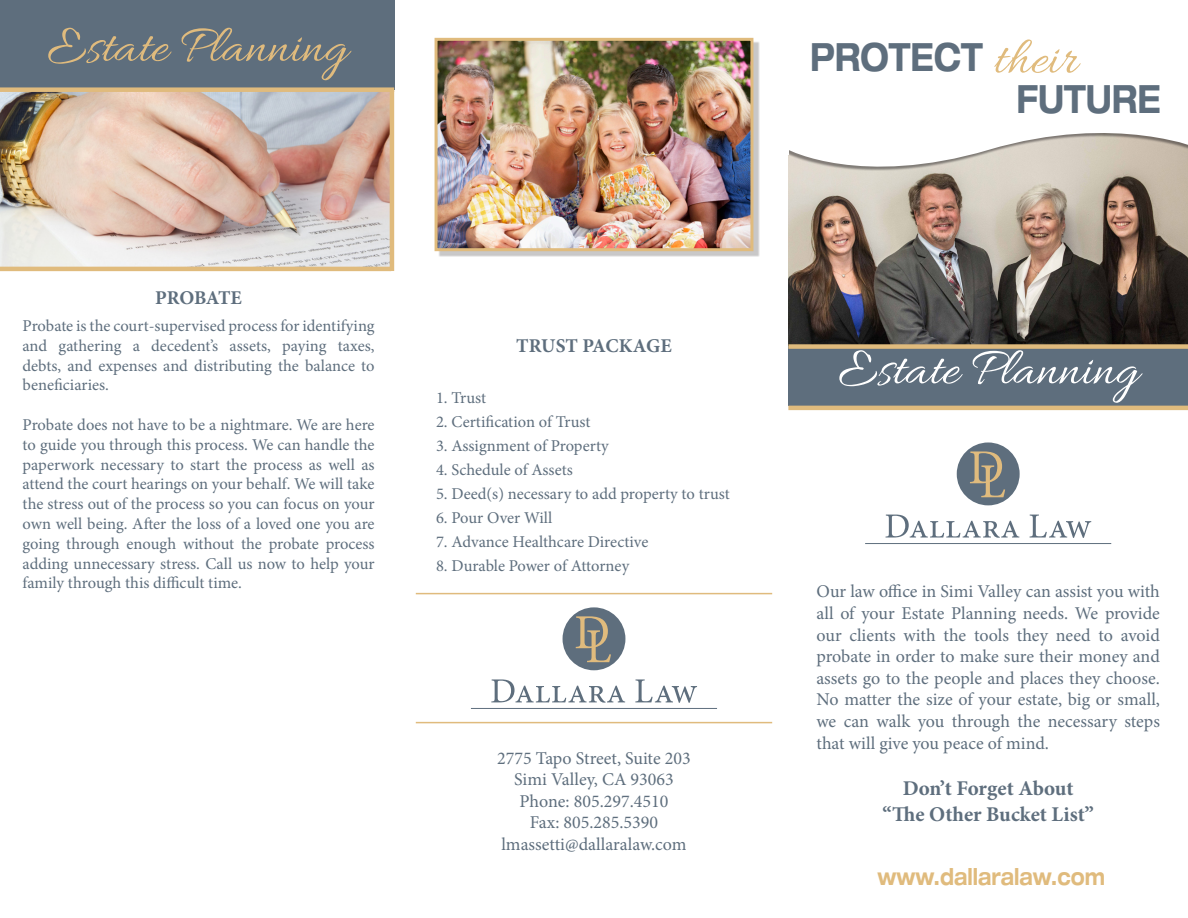
<style>
.page{position:relative;width:1188px;height:918px;background:#fff}
.page>*{position:absolute;margin:0;border:0;box-sizing:border-box;transform-origin:0 0}
.t1{font:54px "Allura";color:#fff}
.t2{font:54px "Allura";color:#e0bb7d}
.t3{font:700 expanded 39px/42px "Helvetica Neue";color:#5e6e7d;scale:.77 1}
.t4{font:700 expanded 23.4px "Helvetica Neue";color:#e0bb7d;scale:.77 1}
.t5{font:700 21px/25.2px "Minion Pro";color:#5e6e7d;text-align:center}
.t6{font:700 19.5px "Minion Pro";letter-spacing:-.01em;color:#5e6e7d}
.t7{font:18px/21.6px "Minion Pro";color:#5e6e7d;text-align:justify}
.t8{font:16.5px/19.8px "Minion Pro";color:#5e6e7d;text-align:justify}
.s1{font-family:"Allura";font-weight:400;font-stretch:normal;font-size:54px;color:#e0bb7d}
</style>
<div class="page">
<img style="left:788px;top:188px;width:400px;height:156px">
<svg style="left:788px;top:133px;width:400px;height:55px"></svg>
<img style="left:0;top:92px;width:390px;height:175px">
<hr style="left:416px;top:593px;width:356px;height:1px;background:#e0bb7d">
<hr style="left:416px;top:722px;width:356px;height:1px;background:#e0bb7d">
<div style="left:788px;top:347px;width:400px;height:59px;background:#5e6e7d"></div>
<div style="left:788px;top:344px;width:400px;height:5px;background:#e0bb7d"></div>
<hr style="left:788px;top:406px;width:400px;height:4px;background:#e0bb7d">
<div style="left:0;top:0;width:394px;height:90px;background:#5e6e7d"></div>
<div style="left:0;top:87px;width:394px;height:5px;background:#e0bb7d"></div>
<hr style="left:0;top:267px;width:391px;height:4px;background:#e0bb7d">
<hr style="left:390px;top:90px;width:4px;height:181px;background:#e0bb7d">
<div style="left:438px;top:42px;width:322px;height:215px;background:#231f20;opacity:.25"></div>
<img style="left:439px;top:42px;width:310px;height:205px">
<div style="left:435px;top:38px;width:318px;height:213px;border:3px solid #e0bb7d"></div>
<svg style="left:491px;top:679px;width:206px;height:24px"></svg>
<hr style="left:471px;top:708px;width:246px;height:1px;background:#5e6e7d">
<div style="left:563px;top:607px;width:62px;height:63px;background:#5e6e7d;border-radius:50%"></div>
<svg style="left:576px;top:616px;width:35px;height:46px"></svg>
<svg style="left:886px;top:515px;width:205px;height:23px"></svg>
<hr style="left:865px;top:543px;width:246px;height:1px;background:#5e6e7d">
<div style="left:957px;top:442px;width:63px;height:63px;background:#5e6e7d;border-radius:50%"></div>
<svg style="left:970px;top:451px;width:35px;height:46px"></svg>
<h1 class="t2" style="left:47px;top:16px;width:302px">Estate Planning</h1>
<p class="t6" style="left:155px;top:284px;width:88px">PROBATE</p>
<p class="t8" style="left:23px;top:316px;width:354px">Probate is the court-supervised process for identifying and gathering a decedent’s assets, paying taxes, debts, and expenses and distributing the balance to beneficiaries.</p>
<p class="t8" style="left:23px;top:415px;width:354px">Probate does not have to be a nightmare. We are here to guide you through this process. We can handle the paperwork necessary to start the process as well as attend the court hearings on your behalf. We will take the stress out of the process so you can focus on your own well being. After the loss of a loved one you are going through enough without the probate process adding unnecessary stress. Call us now to help your family through this difficult time.</p>
<p class="t6" style="left:516px;top:332px;width:157px">TRUST PACKAGE</p>
<p class="t8" style="left:436px;top:388px;width:52px">1. Trust</p>
<p class="t8" style="left:436px;top:412px;width:156px">2. Certification of Trust</p>
<p class="t8" style="left:436px;top:436px;width:174px">3. Assignment of Property</p>
<p class="t8" style="left:436px;top:460px;width:138px">4. Schedule of Assets</p>
<p class="t8" style="left:436px;top:484px;width:295px">5. Deed(s) necessary to add property to trust</p>
<p class="t8" style="left:436px;top:508px;width:118px">6. Pour Over Will</p>
<p class="t8" style="left:436px;top:532px;width:214px">7. Advance Healthcare Directive</p>
<p class="t8" style="left:436px;top:556px;width:195px">8. Durable Power of Attorney</p>
<p class="t7" style="left:497px;top:747px;width:195px;text-align:center">2775 Tapo Street, Suite 203<br>Simi Valley, CA 93063<br>Phone: 805.297.4510<br>Fax: 805.285.5390 lmassetti@dallaralaw.com</p>
<h2 class="t3" style="left:1016px;top:35px;width:189px;text-indent:-206px">PROTECT <span class="s1">their<br></span>FUTURE</h2>
<h1 class="t1" style="left:838px;top:339px;width:302px">Estate Planning</h1>
<p class="t7" style="left:816px;top:581px;width:345px">Our law office in Simi Valley can assist you with all of your Estate Planning needs. We provide our clients with the tools they need to avoid probate in order to make sure their money and assets go to the people and places they choose.<br>No matter the size of your estate, big or small, we can walk you through the necessary steps that will give you peace of mind.</p>
<p class="t5" style="left:883px;top:776px;width:213px">Don’t Forget About “The Other Bucket List”</p>
<h3 class="t4" style="left:878px;top:862px;width:297px">www.dallaralaw.com</h3>
</div>
